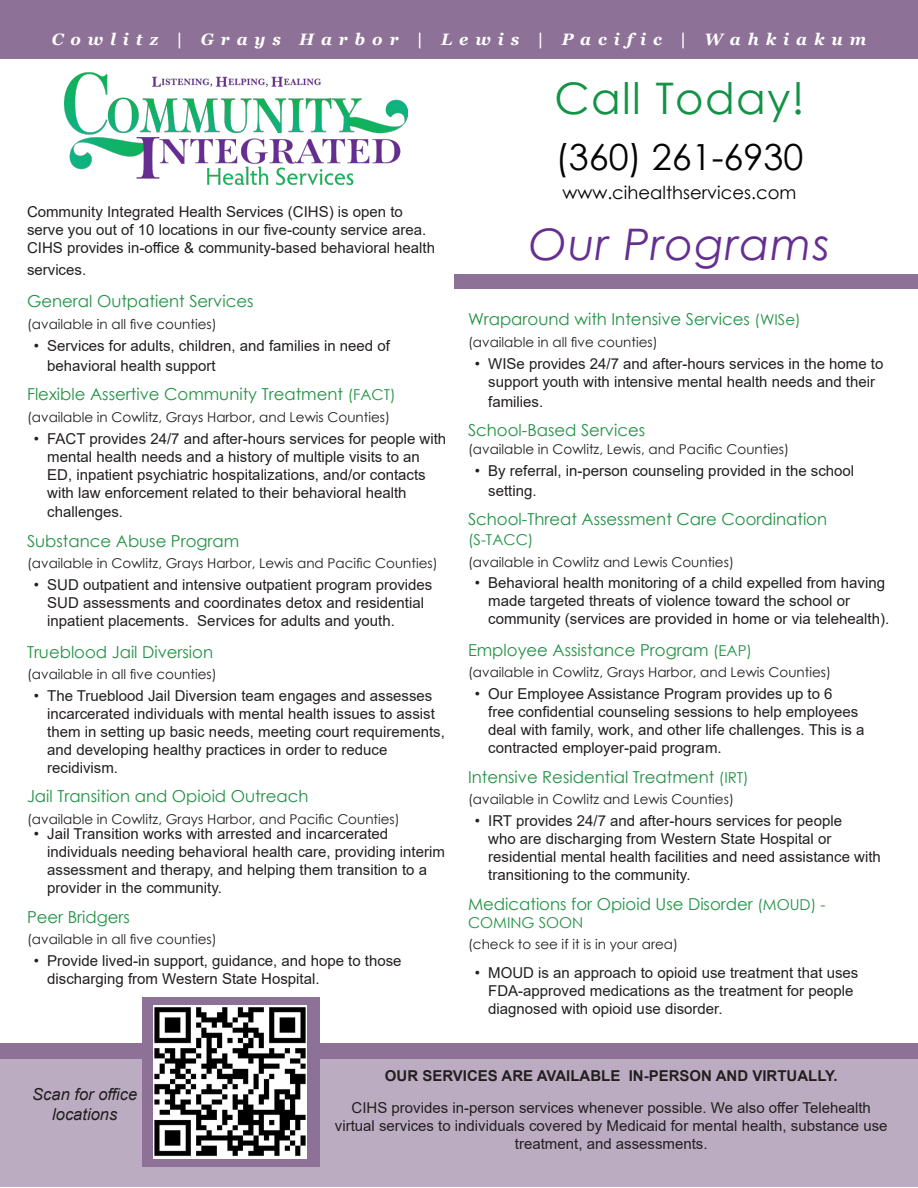
<style>
.page{position:relative;width:918px;height:1188px;background:#fff}
.page>*{position:absolute;margin:0;border:0;box-sizing:border-box;transform-origin:0 0}
.t1{font:italic 43.5px "Century Gothic";letter-spacing:.03em;color:#652f90}
.t2{font:43.5px "Century Gothic";letter-spacing:.03em;color:#129346}
.t3{font:36px "Century Gothic";color:#040503}
.t4{font:18px "Century Gothic";color:#040503}
.t5{font:16.5px "Century Gothic";color:#229245}
.t6{font:italic 700 16.5px "Georgia";letter-spacing:.42em;color:#fff}
.t7{font:italic 16.5px/19.8px "Arial";color:#231f20;text-align:center}
.t8{font:15px/18px "Arial";color:#231f20}
.t9{font:700 15px "Arial";color:#231f20}
.t10{font:15px "Century Gothic";color:#229245}
.t11{font:13.5px "Century Gothic";color:#231f20}
.s1{font-size:15px}
</style>
<div class="page">
<img style="left:65px;top:73px;width:342px;height:113px">
<div style="left:0;top:1045px;width:918px;height:142px;background:#bcacc2"></div>
<div style="left:454px;top:275px;width:464px;height:14px;background:#8e7197"></div>
<div style="left:0;top:1044px;width:918px;height:15px;background:#8e7197"></div>
<div style="left:142px;top:998px;width:178px;height:169px;background:#8e7197"></div>
<img style="left:153px;top:1005px;width:154px;height:154px">
<div style="left:0;top:0;width:918px;height:58px;background:#8e7197"></div>
<p class="t6" style="left:52px;top:28px;width:816px">Cowlitz | Grays Harbor | Lewis | Pacific | Wahkiakum</p>
<p class="t8" style="left:27px;top:203px;width:410px">Community Integrated Health Services (CIHS) is open to serve you out of 10 locations in our five-county service area.<br>CIHS provides in-office &amp; community-based behavioral health</p>
<p class="t8" style="left:27px;top:260px;width:61px">services.</p>
<p class="t5" style="left:27px;top:290px;width:228px">General Outpatient Services</p>
<p class="t11" style="left:27px;top:315px;width:191px">(available in all five counties)</p>
<p class="t8" style="left:47px;top:336px;width:344px;line-height:19.8px;text-indent:-14px">• Services for adults, children, and families in need of behavioral health support</p>
<p class="t5" style="left:27px;top:383px;width:370px">Flexible Assertive Community Treatment <span class="s1">(FACT)</span></p>
<p class="t11" style="left:27px;top:407px;width:365px">(available in Cowlitz, Grays Harbor, and Lewis Counties)</p>
<p class="t8" style="left:47px;top:429px;width:401px;text-indent:-14px">• FACT provides 24/7 and after-hours services for people with mental health needs and a history of multiple visits to an ED, inpatient psychiatric hospitalizations, and/or contacts with law enforcement related to their behavioral health</p>
<p class="t8" style="left:47px;top:503px;width:77px">challenges.</p>
<p class="t5" style="left:27px;top:529px;width:214px">Substance Abuse Program</p>
<p class="t11" style="left:27px;top:554px;width:412px">(available in Cowlitz, Grays Harbor, Lewis and Pacific Counties)</p>
<p class="t8" style="left:47px;top:576px;width:387px;text-indent:-14px">• SUD outpatient and intensive outpatient program provides<br>SUD assessments and coordinates detox and residential inpatient placements. Services for adults and youth.</p>
<p class="t5" style="left:27px;top:640px;width:188px">Trueblood Jail Diversion</p>
<p class="t11" style="left:27px;top:665px;width:191px">(available in all five counties)</p>
<p class="t8" style="left:47px;top:687px;width:399px;text-indent:-14px">• The Trueblood Jail Diversion team engages and assesses incarcerated individuals with mental health issues to assist them in setting up basic needs, meeting court requirements, and developing healthy practices in order to reduce recidivism.</p>
<p class="t5" style="left:27px;top:785px;width:283px">Jail Transition and Opioid Outreach</p>
<p class="t11" style="left:27px;top:810px;width:374px">(available in Cowlitz, Grays Harbor, and Pacific Counties)</p>
<p class="t8" style="left:47px;top:825px;width:399px;text-indent:-14px">• Jail Transition works with arrested and incarcerated individuals needing behavioral health care, providing interim assessment and therapy, and helping them transition to a provider in the community.</p>
<p class="t5" style="left:27px;top:905px;width:104px">Peer Bridgers</p>
<p class="t11" style="left:27px;top:930px;width:191px">(available in all five counties)</p>
<p class="t8" style="left:47px;top:952px;width:356px;text-indent:-14px">• Provide lived-in support, guidance, and hope to those discharging from Western State Hospital.</p>
<p class="t2" style="left:554px;top:68px;width:252px">Call Today!</p>
<p class="t3" style="left:555px;top:132px;width:249px">(360) 261-6930</p>
<p class="t4" style="left:562px;top:180px;width:236px">www.cihealthservices.com</p>
<p class="t1" style="left:529px;top:214px;width:302px">Our Programs</p>
<p class="t5" style="left:468px;top:308px;width:334px">Wraparound with Intensive Services <span class="s1">(WISe)</span></p>
<p class="t11" style="left:468px;top:333px;width:191px">(available in all five counties)</p>
<p class="t8" style="left:475px;top:354px;width:410px;text-align:center">• WISe provides 24/7 and after-hours services in the home to support youth with intensive mental health needs and their</p>
<p class="t8" style="left:488px;top:392px;width:57px">families.</p>
<p class="t5" style="left:468px;top:419px;width:179px">School-Based Services</p>
<p class="t11" style="left:468px;top:440px;width:323px">(available in Cowlitz, Lewis, and Pacific Counties)</p>
<p class="t8" style="left:488px;top:461px;width:367px;line-height:19.8px;text-indent:-14px">• By referral, in-person counseling provided in the school setting.</p>
<p class="t5" style="left:468px;top:508px;width:361px">School-Threat Assessment Care Coordination</p>
<p class="t10" style="left:468px;top:529px;width:67px">(S-TACC)</p>
<p class="t11" style="left:468px;top:552px;width:267px">(available in Cowlitz and Lewis Counties)</p>
<p class="t8" style="left:488px;top:574px;width:402px;text-indent:-14px">• Behavioral health monitoring of a child expelled from having made targeted threats of violence toward the school or community (services are provided in home or via telehealth).</p>
<p class="t5" style="left:468px;top:638px;width:286px">Employee Assistance Program <span class="s1">(EAP)</span></p>
<p class="t11" style="left:468px;top:663px;width:365px">(available in Cowlitz, Grays Harbor, and Lewis Counties)</p>
<p class="t8" style="left:488px;top:685px;width:378px;text-indent:-14px">• Our Employee Assistance Program provides up to 6<br>free confidential counseling sessions to help employees deal with family, work, and other life challenges. This is a contracted employer-paid program.</p>
<p class="t5" style="left:468px;top:765px;width:282px">Intensive Residential Treatment <span class="s1">(IRT)</span></p>
<p class="t11" style="left:468px;top:790px;width:267px">(available in Cowlitz and Lewis Counties)</p>
<p class="t8" style="left:488px;top:812px;width:394px;text-indent:-14px">• IRT provides 24/7 and after-hours services for people<br>who are discharging from Western State Hospital or residential mental health facilities and need assistance with transitioning to the community.</p>
<p class="t5" style="left:468px;top:892px;width:359px">Medications for Opioid Use Disorder <span class="s1">(MOUD) -</span></p>
<p class="t10" style="left:468px;top:912px;width:117px">COMING SOON</p>
<p class="t11" style="left:468px;top:935px;width:212px">(check to see if it is in your area)</p>
<p class="t8" style="left:488px;top:963px;width:372px;text-indent:-14px">• MOUD is an approach to opioid use treatment that uses<br>FDA-approved medications as the treatment for people diagnosed with opioid use disorder.</p>
<p class="t7" style="left:32px;top:1084px;width:106px">Scan for office locations</p>
<p class="t9" style="left:385px;top:1065px;width:454px">OUR SERVICES ARE AVAILABLE IN-PERSON AND VIRTUALLY.</p>
<p class="t8" style="left:335px;top:1098px;width:554px;text-align:center">CIHS provides in-person services whenever possible. We also offer Telehealth virtual services to individuals covered by Medicaid for mental health, substance use treatment, and assessments.</p>
</div>
